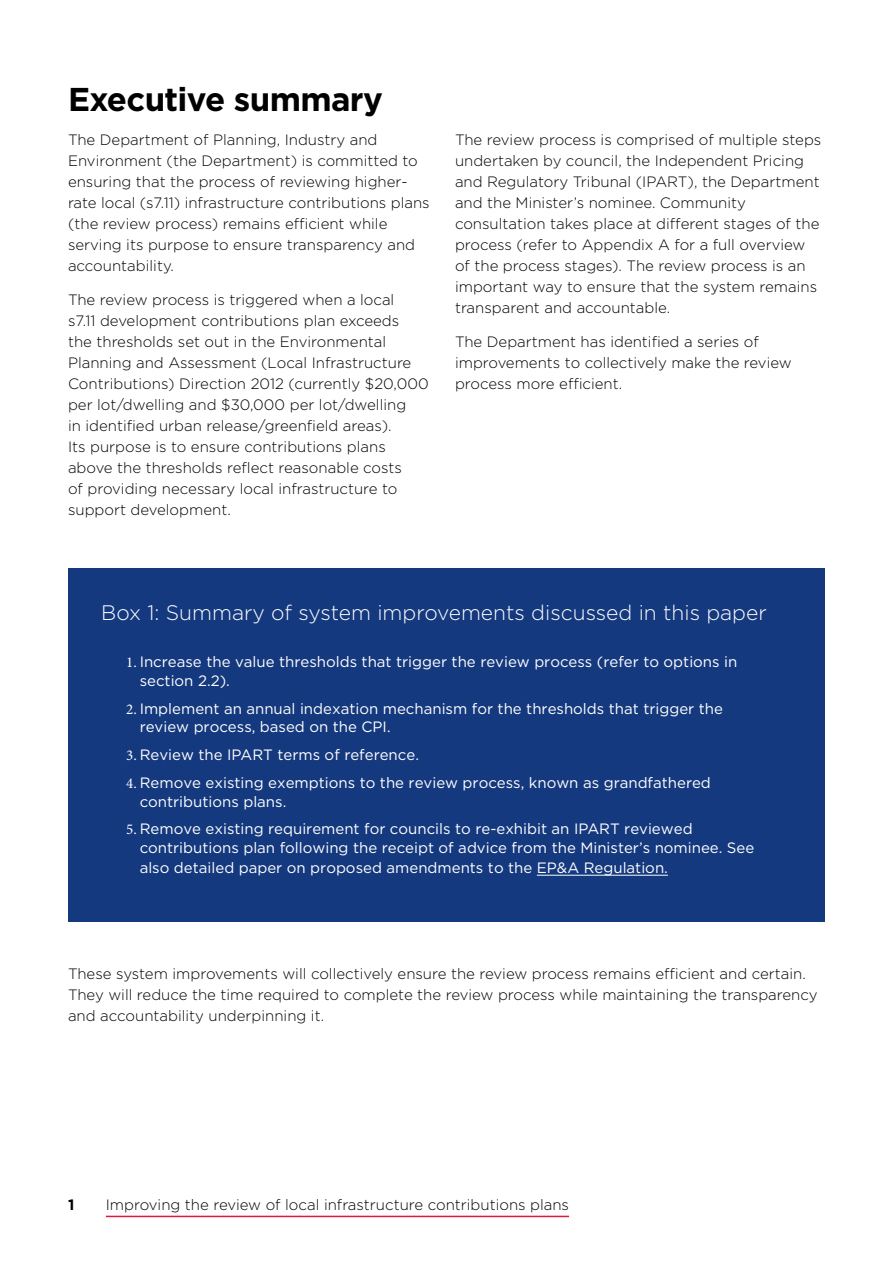
<style>
.page{position:relative;width:893px;height:1263px;background:#fff}
.page>*{position:absolute;margin:0;border:0;box-sizing:border-box;transform-origin:0 0}
.TOC_heading{font:700 33px "Gotham";letter-spacing:-.02em;color:#000}
.Heading_2{font:300 21px "Gotham";color:#fff}
.body-_Black_text{font:300 15px/21px "Gotham";color:#000}
.Body{font:15px/18.8px "Gotham";color:#fff}
.t1{font:700 15px "Gotham";color:#000}
.s1{font-family:"Minion Pro"}
</style>
<div class="page">
<div style="left:68px;top:568px;width:757px;height:354px;background:#15397f"></div>
<hr style="left:106px;top:1216px;width:463px;height:1px;background:#e3173e">
<hr style="left:537px;top:875px;width:131px;height:1px;background:#fff">
<p class="TOC_heading" style="left:68px;top:78px;width:316px">Executive summary</p>
<p class="body-_Black_text" style="left:68px;top:129px;width:363px">The Department of Planning, Industry and Environment (the Department) is committed to ensuring that the process of reviewing higher&shy;rate local (s7.11) infrastructure contributions plans (the review process) remains efficient while serving its purpose to ensure transparency and accountability.</p>
<p class="body-_Black_text" style="left:68px;top:289px;width:362px">The review process is triggered when a local<br>s7.11 development contributions plan exceeds<br>the thresholds set out in the Environmental Planning and Assessment (Local Infrastructure Contributions) Direction 2012 (currently $20,000 per lot/dwelling and $30,000 per lot/dwelling<br>in identified urban release/greenfield areas).<br>Its purpose is to ensure contributions plans above the thresholds reflect reasonable costs<br>of providing necessary local infrastructure to support development.</p>
<p class="body-_Black_text" style="left:455px;top:129px;width:368px">The review process is comprised of multiple steps undertaken by council, the Independent Pricing and Regulatory Tribunal (IPART), the Department and the Minister’s nominee. Community consultation takes place at different stages of the process (refer to Appendix A for a full overview of the process stages). The review process is an important way to ensure that the system remains transparent and accountable.</p>
<p class="body-_Black_text" style="left:455px;top:331px;width:338px">The Department has identified a series of improvements to collectively make the review process more efficient.</p>
<p class="Heading_2" style="left:101px;top:599px;width:667px">Box 1: Summary of system improvements discussed in this paper</p>
<p class="Body" style="left:140px;top:652px;width:599px;text-indent:-14px"><span class="s1">1.</span> Increase the value thresholds that trigger the review process (refer to options in section 2.2).</p>
<p class="Body" style="left:140px;top:699px;width:585px;line-height:18.3px;text-indent:-14px"><span class="s1">2.</span> Implement an annual indexation mechanism for the thresholds that trigger the review process, based on the CPI<span class="s1">.</span></p>
<p class="Body" style="left:126px;top:745px;width:294px"><span class="s1">3.</span> Review the IPART terms of reference.</p>
<p class="Body" style="left:140px;top:773px;width:573px;text-indent:-14px"><span class="s1">4.</span> Remove existing exemptions to the review process, known as grandfathered contributions plans.</p>
<p class="Body" style="left:140px;top:818px;width:616px;line-height:19.4px;text-indent:-14px"><span class="s1">5.</span> Remove existing requirement for councils to re-exhibit an IPART reviewed contributions plan following the receipt of advice from the Minister’s nominee. See also detailed paper on proposed amendments to the EP&amp;A Regulation.</p>
<p class="body-_Black_text" style="left:68px;top:963px;width:751px">These system improvements will collectively ensure the review process remains efficient and certain.<br>They will reduce the time required to complete the review process while maintaining the transparency and accountability underpinning it.</p>
<p class="t1" style="left:68px;top:1195px;width:8px">1</p>
<p class="body-_Black_text" style="left:106px;top:1194px;width:465px">Improving the review of local infrastructure contributions plans</p>
</div>
